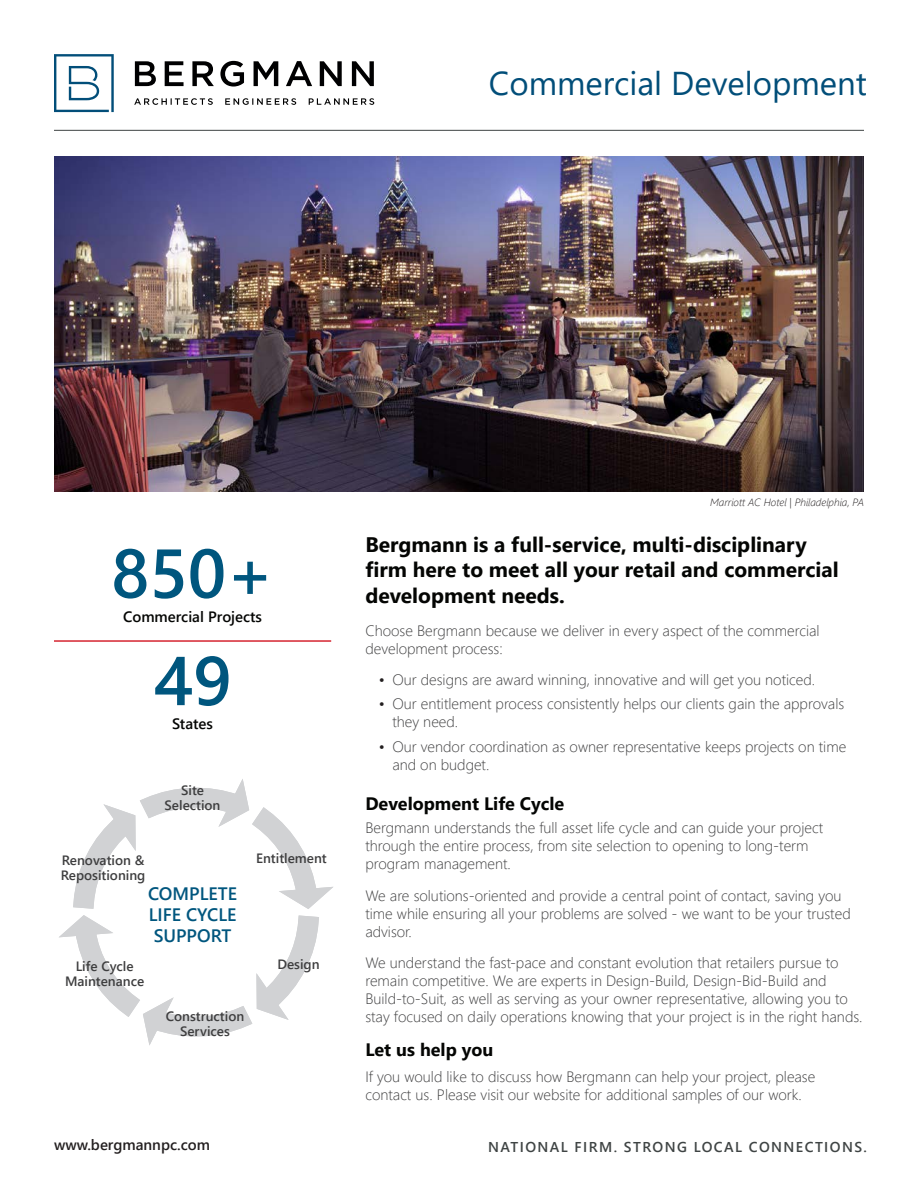
<style>
.page{position:relative;width:918px;height:1188px;background:#fff}
.page>*{position:absolute;margin:0;border:0;box-sizing:border-box;transform-origin:0 0}
.t1{font:600 69px "Segoe UI";color:#00567e}
.t2{font:33px "Segoe UI";color:#024e79}
.t3{font:700 21px/25.5px "Segoe UI";color:#040503}
.t4{font:700 18px "Segoe UI";color:#040503}
.t5{font:600 18px/21px "Segoe UI";color:#00567e;text-align:justify}
.t6{font:300 15px/18px "Segoe UI";color:#3e3e3f}
.t7{font:600 15px "Segoe UI";color:#040503}
.t8{font:600 15px "Segoe UI";color:#231f20}
.t9{font:600 14.25px "Segoe UI";letter-spacing:.1em;color:#3f4444}
.t10{font:600 13.5px/15px "Segoe UI";color:#3e3e3f;text-align:center}
.t11{font:italic 300 10.5px "Segoe UI";color:#231f20}
.s1{font-weight:400;color:#231f20}
</style>
<div class="page">
<img style="left:55px;top:157px;width:808px;height:334px">
<svg style="left:54px;top:54px;width:60px;height:58px"></svg>
<svg style="left:135px;top:61px;width:239px;height:26px"></svg>
<svg style="left:134px;top:98px;width:240px;height:7px"></svg>
<hr style="left:54px;top:130px;width:810px;height:1px;background:#3f4444">
<svg style="left:59px;top:779px;width:274px;height:266px"></svg>
<hr style="left:54px;top:640px;width:277px;height:2px;background:#d52530">
<p class="t2" style="left:489px;top:52px;width:380px">Commercial Development</p>
<p class="t1" style="left:111px;top:508px;width:164px">850+</p>
<p class="t7" style="left:123px;top:602px;width:141px">Commercial Projects</p>
<p class="t1" style="left:153px;top:616px;width:80px">49</p>
<p class="t7" style="left:172px;top:710px;width:42px">States</p>
<p class="t10" style="left:165px;top:781px;width:57px">Site<br>Selection</p>
<p class="t10" style="left:61px;top:851px;width:86px;text-align:left">Renovation &amp;<br>Repositioning</p>
<p class="t5" style="left:148px;top:882px;width:91px">COMPLETE LIFE CYCLE SUPPORT</p>
<p class="t10" style="left:65px;top:957px;width:81px">Life Cycle<br>Maintenance</p>
<p class="t10" style="left:166px;top:1008px;width:80px">Construction<br>Services</p>
<p class="t10" style="left:256px;top:850px;width:72px">Entitlement</p>
<p class="t10" style="left:277px;top:956px;width:44px">Design</p>
<p class="t11" style="left:710px;top:494px;width:155px">Marriott AC Hotel | Philadelphia, PA</p>
<p class="t3" style="left:365px;top:530px;width:475px">Bergmann is a full-service, multi-disciplinary firm here to meet all your retail and commercial development needs.</p>
<p class="t6" style="left:365px;top:620px;width:456px">Choose Bergmann because we deliver in every aspect of the commercial development process:</p>
<p class="t6" style="left:379px;top:669px;width:438px"><span class="s1">•</span> Our designs are award winning, innovative and will get you noticed.</p>
<p class="t6" style="left:392px;top:693px;width:453px;text-indent:-13px"><span class="s1">•</span> Our entitlement process consistently helps our clients gain the approvals they need.</p>
<p class="t6" style="left:392px;top:736px;width:455px;text-indent:-13px"><span class="s1">•</span> Our vendor coordination as owner representative keeps projects on time and on budget.</p>
<p class="t4" style="left:365px;top:786px;width:200px">Development Life Cycle</p>
<p class="t6" style="left:365px;top:817px;width:459px">Bergmann understands the full asset life cycle and can guide your project through the entire process, from site selection to opening to long-term program management.</p>
<p class="t6" style="left:365px;top:885px;width:487px">We are solutions-oriented and provide a central point of contact, saving you time while ensuring all your problems are solved - we want to be your trusted advisor.</p>
<p class="t6" style="left:365px;top:952px;width:499px">We understand the fast-pace and constant evolution that retailers pursue to remain competitive. We are experts in Design-Build, Design-Bid-Build and Build-to-Suit, as well as serving as your owner representative, allowing you to stay focused on daily operations knowing that your project is in the right hands.</p>
<p class="t4" style="left:365px;top:1033px;width:129px">Let us help you</p>
<p class="t6" style="left:365px;top:1066px;width:452px">If you would like to discuss how Bergmann can help your project, please contact us. Please visit our website for additional samples of our work.</p>
<p class="t8" style="left:54px;top:1130px;width:158px">www.bergmannpc.com</p>
<p class="t9" style="left:488px;top:1133px;width:380px">NATIONAL FIRM. STRONG LOCAL CONNECTIONS.</p>
</div>
